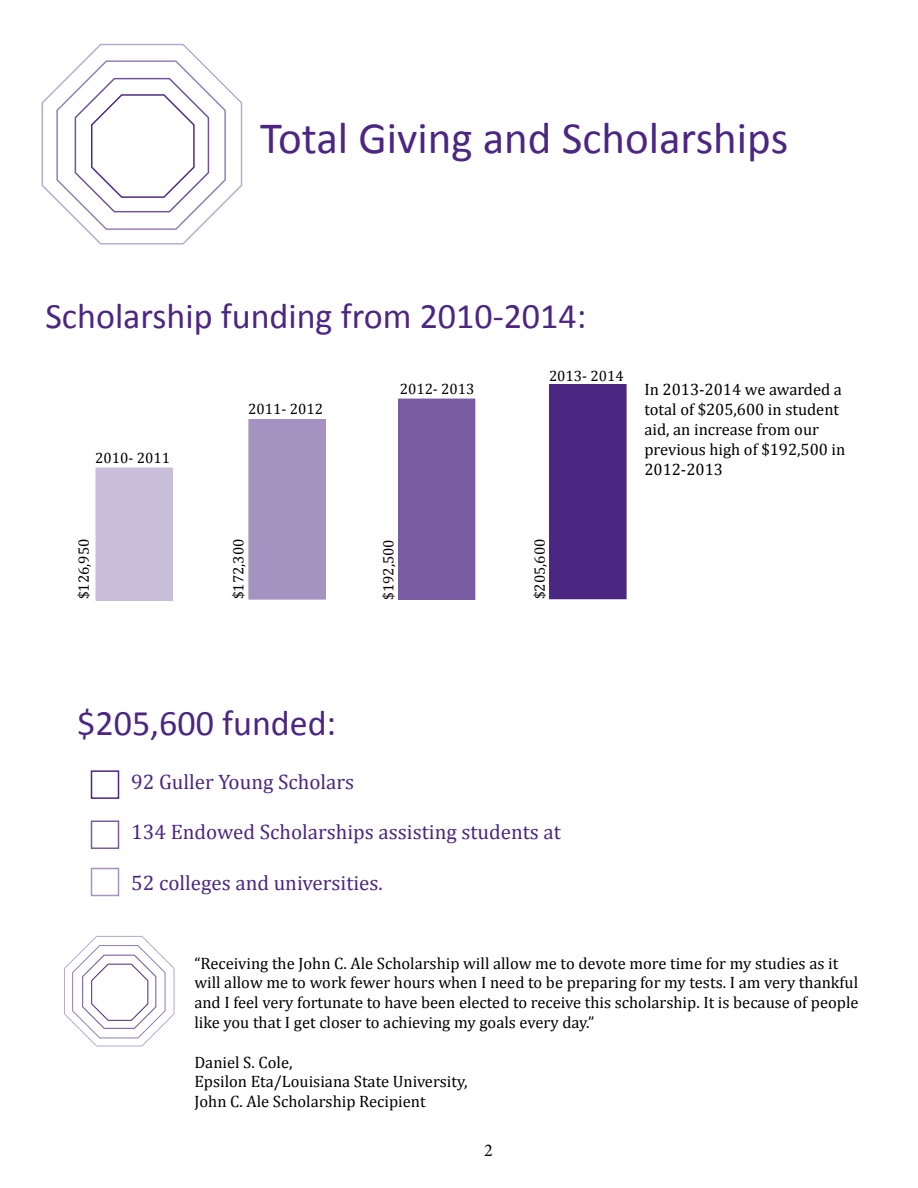
<style>
.page{position:relative;width:918px;height:1188px;background:#fff}
.page>*{position:absolute;margin:0;border:0;box-sizing:border-box;transform-origin:0 0}
.t1{font:45px "Calibri";color:#4b2682}
.t2{font:36px "Calibri";color:#4b2682}
.t3{font:21px "Cambria";color:#4b2682}
.t4{font:18px "Minion Pro";color:#000}
.t5{font:16.5px/19.8px "Cambria";color:#000}
.t6{font:15px "Cambria";color:#000}
</style>
<div class="page">
<div style="left:96px;top:468px;width:76px;height:132px;background:#c9bed9"></div>
<div style="left:249px;top:420px;width:76px;height:179px;background:#a592c0"></div>
<div style="left:399px;top:399px;width:76px;height:201px;background:#785ca1"></div>
<div style="left:398px;top:399px;width:77px;height:201px;border:1px solid #4b2682"></div>
<div style="left:550px;top:385px;width:76px;height:214px;background:#4b2682"></div>
<div style="left:91px;top:770px;width:28px;height:29px;border:2px solid #4b2682"></div>
<div style="left:91px;top:820px;width:28px;height:29px;border:2px solid #4b2682"></div>
<svg style="left:41px;top:43px;width:202px;height:202px"></svg>
<svg style="left:64px;top:936px;width:111px;height:111px"></svg>
<h1 class="t1" style="left:260px;top:110px;width:530px">Total Giving and Scholarships</h1>
<h2 class="t2" style="left:45px;top:293px;width:542px">Scholarship funding from 2010-2014:</h2>
<p class="t6" style="left:95px;top:449px;width:76px">2010- 2011</p>
<p class="t6" style="left:248px;top:400px;width:76px">2011- 2012</p>
<p class="t6" style="left:400px;top:380px;width:76px">2012- 2013</p>
<p class="t6" style="left:549px;top:367px;width:76px">2013- 2014</p>
<p class="t5" style="left:644px;top:380px;width:202px">In 2013-2014 we awarded a total of $205,600 in student aid, an increase from our previous high of $192,500 in<br>2012-2013</p>
<p class="t6" style="left:75px;top:599px;width:62px;rotate:-90deg">$126,950</p>
<p class="t6" style="left:229px;top:599px;width:62px;rotate:-90deg">$172,300</p>
<p class="t6" style="left:379px;top:600px;width:62px;rotate:-90deg">$192,500</p>
<p class="t6" style="left:531px;top:599px;width:62px;rotate:-90deg">$205,600</p>
<h2 class="t2" style="left:77px;top:700px;width:261px">$205,600 funded:</h2>
<p class="t3" style="left:131px;top:769px;width:224px">92 Guller Young Scholars</p>
<p class="t3" style="left:131px;top:820px;width:431px">134 Endowed Scholarships assisting students at</p>
<p class="t3" style="left:131px;top:870px;width:253px">52 colleges and universities.</p>
<p class="t5" style="left:194px;top:953px;width:666px">“Receiving the John C. Ale Scholarship will allow me to devote more time for my studies as it will allow me to work fewer hours when I need to be preparing for my tests. I am very thankful and I feel very fortunate to have been elected to receive this scholarship. It is because of people like you that I get closer to achieving my goals every day.”</p>
<p class="t5" style="left:194px;top:1052px;width:275px">Daniel S. Cole,<br>Epsilon Eta/Louisiana State University,<br>John C. Ale Scholarship Recipient</p>
<p class="t4" style="left:484px;top:1138px;width:10px">2</p>
</div>
